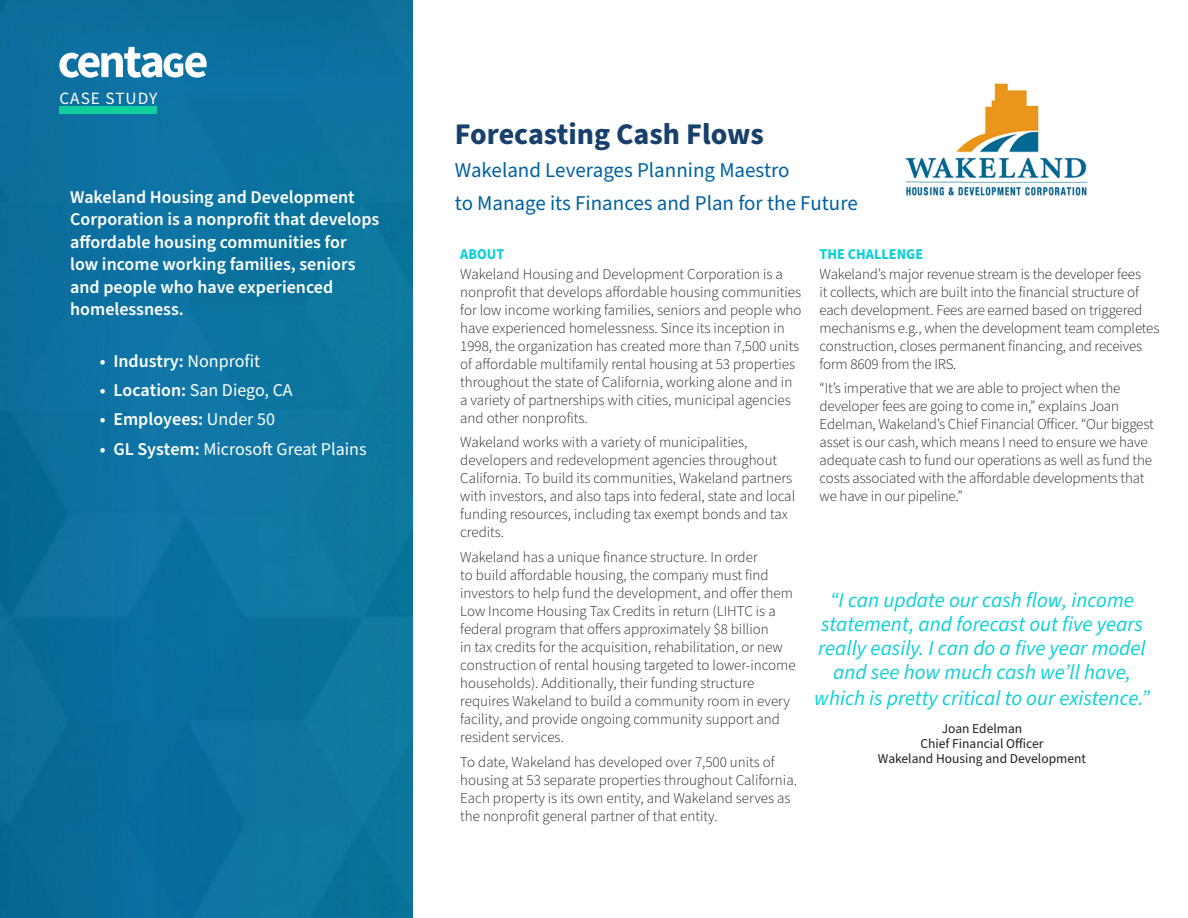
<style>
.page{position:relative;width:1188px;height:918px;background:#fff}
.page>*{position:absolute;margin:0;border:0;box-sizing:border-box;transform-origin:0 0}
.Blue_Header{font:700 30px "Source Sans Pro";color:#17406d}
.t1{font:italic 21px/24.3px "Source Sans Pro";color:#0bd0d9;text-align:center}
.Blue_Header-2{font:21px/33px "Source Sans Pro";color:#0061a2}
.Blue_Bar_Area_Text{font:600 18px/22.5px "Source Sans Pro";color:#fff}
.t2{font:18px "Source Sans Pro";color:#fff}
.t3{font:17.25px "Source Sans Pro";letter-spacing:.06em;color:#fff}
.Main_Bullet_Text{font:300 15px/18px "Source Sans Pro";color:#231f20}
.Green_Header{font:700 15px "Source Sans Pro";color:#0bd0d9;scale:.95 1}
.Quote_Name{font:13.5px/15px "Source Sans Pro";color:#231f20;text-align:center}
.s1{font-weight:400}
.s2{font-weight:600}
</style>
<div class="page">
<img style="left:0;top:0;width:413px;height:918px">
<div style="left:59px;top:107px;width:98px;height:7px;background:#10cf9b"></div>
<svg style="left:59px;top:47px;width:148px;height:31px"></svg>
<img style="left:905px;top:83px;width:183px;height:113px">
<p class="t3" style="left:59px;top:87px;width:99px">CASE STUDY</p>
<p class="Blue_Bar_Area_Text" style="left:70px;top:186px;width:311px">Wakeland Housing and Development<br>Corporation is a nonprofit that develops affordable housing communities for low income working families, seniors and people who have experienced homelessness.</p>
<p class="Blue_Bar_Area_Text" style="left:100px;top:350px;width:162px">• Industry: <span class="s1">Nonprofit</span></p>
<p class="t2" style="left:100px;top:378px;width:194px"><span class="s2">• Location:</span> San Diego, CA</p>
<p class="Blue_Bar_Area_Text" style="left:100px;top:409px;width:177px">• Employees: <span class="s1">Under 50</span></p>
<p class="t2" style="left:100px;top:437px;width:268px"><span class="s2">• GL System:</span> Microsoft Great Plains</p>
<p class="Blue_Header" style="left:455px;top:114px;width:311px">Forecasting Cash Flows</p>
<p class="Blue_Header-2" style="left:455px;top:154px;width:405px">Wakeland Leverages Planning Maestro<br>to Manage its Finances and Plan for the Future</p>
<p class="Green_Header" style="left:460px;top:244px;width:48px">ABOUT</p>
<p class="Main_Bullet_Text" style="left:460px;top:265px;width:343px">Wakeland Housing and Development Corporation is a nonprofit that develops affordable housing communities for low income working families, seniors and people who have experienced homelessness. Since its inception in 1998, the organization has created more than 7,500 units of affordable multifamily rental housing at 53 properties throughout the state of California, working alone and in a variety of partnerships with cities, municipal agencies and other nonprofits.</p>
<p class="Main_Bullet_Text" style="left:460px;top:434px;width:336px">Wakeland works with a variety of municipalities, developers and redevelopment agencies throughout California. To build its communities, Wakeland partners with investors, and also taps into federal, state and local funding resources, including tax exempt bonds and tax credits.</p>
<p class="Main_Bullet_Text" style="left:460px;top:549px;width:337px">Wakeland has a unique finance structure. In order<br>to build affordable housing, the company must find investors to help fund the development, and offer them Low Income Housing Tax Credits in return (LIHTC is a federal program that offers approximately $8 billion<br>in tax credits for the acquisition, rehabilitation, or new construction of rental housing targeted to lower-income households). Additionally, their funding structure requires Wakeland to build a community room in every facility, and provide ongoing community support and resident services.</p>
<p class="Main_Bullet_Text" style="left:460px;top:753px;width:338px">To date, Wakeland has developed over 7,500 units of housing at 53 separate properties throughout California.<br>Each property is its own entity, and Wakeland serves as the nonprofit general partner of that entity.</p>
<p class="Green_Header" style="left:820px;top:244px;width:111px">THE CHALLENGE</p>
<p class="Main_Bullet_Text" style="left:820px;top:265px;width:341px">Wakeland’s major revenue stream is the developer fees<br>it collects, which are built into the financial structure of each development. Fees are earned based on triggered mechanisms e.g., when the development team completes construction, closes permanent financing, and receives form 8609 from the IRS.</p>
<p class="Main_Bullet_Text" style="left:820px;top:380px;width:336px">“It’s imperative that we are able to project when the developer fees are going to come in,” explains Joan Edelman, Wakeland’s Chief Financial Officer. “Our biggest asset is our cash, which means I need to ensure we have adequate cash to fund our operations as well as fund the costs associated with the affordable developments that we have in our pipeline.”</p>
<p class="t1" style="left:814px;top:589px;width:337px">“I can update our cash flow, income statement, and forecast out five years really easily. I can do a five year model and see how much cash we’ll have, which is pretty critical to our existence.”</p>
<p class="Quote_Name" style="left:878px;top:722px;width:210px">Joan Edelman<br>Chief Financial Officer<br>Wakeland Housing and Development</p>
</div>
